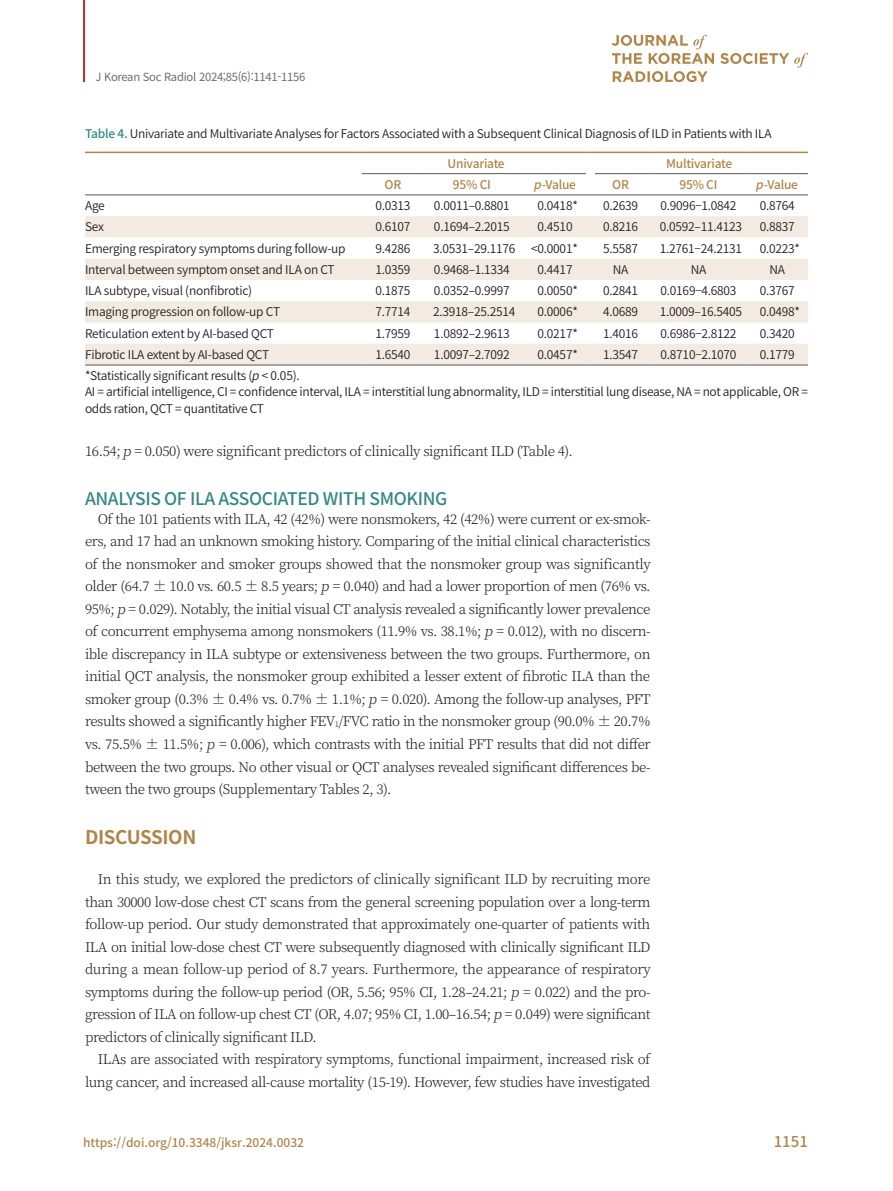
<style>
.page{position:relative;width:893px;height:1191px;background:#fff}
.page>*{position:absolute;margin:0;border:0;box-sizing:border-box;transform-origin:0 0}
.큰제목{font:700 18.75px "Noto Sans CJ Kkr";letter-spacing:-.02em;color:#b08548}
.소제목1{font:500 17.4px "Noto Sans CJ Kkr";letter-spacing:-.02em;color:#328886}
.t1{font:500 15px "Noto Sans CJ Kkr";color:#b08548}
.영문본문{font:300 13.5px/22.5px "Noto Serif CJ Kkr";letter-spacing:-.035em;color:#231f20;text-align:justify}
.표본문{font:600 12px "Noto Sans CJ Kkr";letter-spacing:-.02em;color:#231f20}
.표설명{font:600 12px/16.5px "Noto Sans CJ Kkr";letter-spacing:-.025em;color:#231f20}
.표제목{font:600 12px "Noto Sans CJ Kkr";letter-spacing:-.02em;color:#231f20}
.표본문-2{font:500 12px "Noto Sans CJ Kkr";letter-spacing:-.02em;color:#b08548}
.표본문-3{font:500 12px "Noto Sans CJ Kkr";color:#b08548}
.t2{font:11.25px "Noto Sans CJ Kkr";letter-spacing:-.025em;color:#6c6d70}
.s1{font-weight:500;color:#328886}
.s2{font-style:italic}
.s3{font-size:7.8px}
</style>
<div class="page">
<hr style="left:83px;top:0;width:2px;height:82px;background:#c8242b">
<svg style="left:612px;top:35px;width:196px;height:47px"></svg>
<svg style="left:85px;top:216px;width:723px;height:149px;fill:#f3ebe1"></svg>
<hr style="left:85px;top:152px;width:277px;height:1px;background:#b08548">
<hr style="left:362px;top:152px;width:62px;height:1px;background:#b08548">
<hr style="left:424px;top:152px;width:96px;height:1px;background:#b08548">
<hr style="left:520px;top:152px;width:71px;height:1px;background:#b08548">
<hr style="left:591px;top:152px;width:59px;height:1px;background:#b08548">
<hr style="left:650px;top:152px;width:97px;height:1px;background:#b08548">
<hr style="left:747px;top:152px;width:61px;height:1px;background:#b08548">
<hr style="left:85px;top:365px;width:277px;height:1px;background:#57585a">
<hr style="left:362px;top:365px;width:62px;height:1px;background:#57585a">
<hr style="left:424px;top:365px;width:96px;height:1px;background:#57585a">
<hr style="left:520px;top:365px;width:71px;height:1px;background:#57585a">
<hr style="left:591px;top:365px;width:59px;height:1px;background:#57585a">
<hr style="left:650px;top:365px;width:97px;height:1px;background:#57585a">
<hr style="left:747px;top:365px;width:61px;height:1px;background:#57585a">
<hr style="left:85px;top:195px;width:277px;height:1px;background:#57585a">
<hr style="left:362px;top:173px;width:62px;height:1px;background:#57585a">
<hr style="left:424px;top:173px;width:96px;height:1px;background:#57585a">
<hr style="left:520px;top:173px;width:71px;height:1px;background:#57585a">
<hr style="left:591px;top:173px;width:59px;height:1px;background:#57585a">
<hr style="left:650px;top:173px;width:97px;height:1px;background:#57585a">
<hr style="left:747px;top:173px;width:61px;height:1px;background:#57585a">
<hr style="left:362px;top:195px;width:62px;height:1px;background:#57585a">
<hr style="left:424px;top:195px;width:96px;height:1px;background:#57585a">
<hr style="left:520px;top:195px;width:71px;height:1px;background:#57585a">
<hr style="left:591px;top:195px;width:59px;height:1px;background:#57585a">
<hr style="left:650px;top:195px;width:97px;height:1px;background:#57585a">
<hr style="left:747px;top:195px;width:61px;height:1px;background:#57585a">
<div style="left:586px;top:166px;width:8px;height:15px;background:#fff"></div>
<p class="t2" style="left:96px;top:70px;width:211px">J Korean Soc Radiol 2024;85(6):1141-1156</p>
<p class="표제목" style="left:85px;top:127px;width:688px"><span class="s1">Table 4.</span> Univariate and Multivariate Analyses for Factors Associated with a Subsequent Clinical Diagnosis of ILD in Patients with ILA</p>
<p class="표본문-2" style="left:448px;top:157px;width:59px">Univariate</p>
<p class="표본문-2" style="left:666px;top:157px;width:68px">Multivariate</p>
<p class="표본문-2" style="left:385px;top:178px;width:18px">OR</p>
<p class="표본문-2" style="left:453px;top:178px;width:39px">95% CI</p>
<p class="표본문-2" style="left:534px;top:178px;width:44px"><span class="s2">p</span>-Value</p>
<p class="표본문-2" style="left:612px;top:178px;width:18px">OR</p>
<p class="표본문-2" style="left:680px;top:178px;width:39px">95% CI</p>
<p class="표본문-2" style="left:756px;top:178px;width:44px"><span class="s2">p</span>-Value</p>
<p class="표본문" style="left:85px;top:199px;width:21px">Age</p>
<p class="표본문" style="left:375px;top:199px;width:36px">0.0313</p>
<p class="표본문" style="left:434px;top:199px;width:77px">0.0011–0.8801</p>
<p class="표본문" style="left:538px;top:199px;width:42px">0.0418*</p>
<p class="표본문" style="left:603px;top:199px;width:36px">0.2639</p>
<p class="표본문" style="left:661px;top:199px;width:77px">0.9096–1.0842</p>
<p class="표본문" style="left:760px;top:199px;width:36px">0.8764</p>
<p class="표본문" style="left:85px;top:220px;width:20px">Sex</p>
<p class="표본문" style="left:375px;top:220px;width:36px">0.6107</p>
<p class="표본문" style="left:434px;top:220px;width:77px">0.1694–2.2015</p>
<p class="표본문" style="left:538px;top:220px;width:36px">0.4510</p>
<p class="표본문" style="left:603px;top:220px;width:36px">0.8216</p>
<p class="표본문" style="left:660px;top:220px;width:84px">0.0592–11.4123</p>
<p class="표본문" style="left:760px;top:220px;width:36px">0.8837</p>
<p class="표본문" style="left:85px;top:241px;width:262px">Emerging respiratory symptoms during follow-up</p>
<p class="표본문" style="left:375px;top:241px;width:36px">9.4286</p>
<p class="표본문" style="left:433px;top:241px;width:84px">3.0531–29.1176</p>
<p class="표본문" style="left:531px;top:241px;width:48px">&lt;0.0001*</p>
<p class="표본문" style="left:603px;top:241px;width:36px">5.5587</p>
<p class="표본문" style="left:660px;top:241px;width:84px">1.2761–24.2131</p>
<p class="표본문" style="left:760px;top:241px;width:42px">0.0223*</p>
<p class="표본문" style="left:85px;top:263px;width:251px">Interval between symptom onset and ILA on CT</p>
<p class="표본문" style="left:375px;top:263px;width:36px">1.0359</p>
<p class="표본문" style="left:434px;top:263px;width:77px">0.9468–1.1334</p>
<p class="표본문" style="left:538px;top:263px;width:36px">0.4417</p>
<p class="표본문" style="left:613px;top:263px;width:17px">NA</p>
<p class="표본문" style="left:691px;top:263px;width:17px">NA</p>
<p class="표본문" style="left:769px;top:263px;width:17px">NA</p>
<p class="표본문" style="left:85px;top:284px;width:169px">ILA subtype, visual (nonfibrotic)</p>
<p class="표본문" style="left:375px;top:284px;width:36px">0.1875</p>
<p class="표본문" style="left:434px;top:284px;width:77px">0.0352–0.9997</p>
<p class="표본문" style="left:538px;top:284px;width:42px">0.0050*</p>
<p class="표본문" style="left:603px;top:284px;width:36px">0.2841</p>
<p class="표본문" style="left:661px;top:284px;width:77px">0.0169–4.6803</p>
<p class="표본문" style="left:760px;top:284px;width:36px">0.3767</p>
<p class="표본문" style="left:85px;top:305px;width:197px">Imaging progression on follow-up CT</p>
<p class="표본문" style="left:375px;top:305px;width:36px">7.7714</p>
<p class="표본문" style="left:433px;top:305px;width:84px">2.3918–25.2514</p>
<p class="표본문" style="left:538px;top:305px;width:42px">0.0006*</p>
<p class="표본문" style="left:603px;top:305px;width:36px">4.0689</p>
<p class="표본문" style="left:660px;top:305px;width:84px">1.0009–16.5405</p>
<p class="표본문" style="left:760px;top:305px;width:42px">0.0498*</p>
<p class="표본문" style="left:85px;top:326px;width:190px">Reticulation extent by AI-based QCT</p>
<p class="표본문" style="left:375px;top:326px;width:36px">1.7959</p>
<p class="표본문" style="left:434px;top:326px;width:77px">1.0892–2.9613</p>
<p class="표본문" style="left:538px;top:326px;width:42px">0.0217*</p>
<p class="표본문" style="left:603px;top:326px;width:36px">1.4016</p>
<p class="표본문" style="left:661px;top:326px;width:77px">0.6986–2.8122</p>
<p class="표본문" style="left:760px;top:326px;width:36px">0.3420</p>
<p class="표본문" style="left:85px;top:348px;width:186px">Fibrotic ILA extent by AI-based QCT</p>
<p class="표본문" style="left:375px;top:348px;width:36px">1.6540</p>
<p class="표본문" style="left:434px;top:348px;width:77px">1.0097–2.7092</p>
<p class="표본문" style="left:538px;top:348px;width:42px">0.0457*</p>
<p class="표본문" style="left:603px;top:348px;width:36px">1.3547</p>
<p class="표본문" style="left:661px;top:348px;width:77px">0.8710–2.1070</p>
<p class="표본문" style="left:760px;top:348px;width:36px">0.1779</p>
<p class="표설명" style="left:85px;top:367px;width:216px">*Statistically significant results (<span class="s2">p</span>&lt; 0.05).</p>
<p class="표설명" style="left:85px;top:384px;width:724px">AI = artificial intelligence, CI = confidence interval, ILA = interstitial lung abnormality, ILD = interstitial lung disease, NA = not applicable, OR = odds ration, QCT = quantitative CT</p>
<p class="영문본문" style="left:85px;top:440px;width:489px">16.54; <span class="s2">p</span>= 0.050) were significant predictors of clinically significant ILD (Table 4).</p>
<p class="소제목1" style="left:85px;top:488px;width:364px">ANALYSIS OF ILA ASSOCIATED WITH SMOKING</p>
<p class="영문본문" style="left:85px;top:508px;width:567px;text-indent:13px">Of the 101 patients with ILA, 42 (42%) were nonsmokers, 42 (42%) were current or ex-smok&shy;ers, and 17 had an unknown smoking history. Comparing of the initial clinical characteristics of the nonsmoker and smoker groups showed that the nonsmoker group was significantly older (64.7 ± 10.0 vs. 60.5 ± 8.5 years; <span class="s2">p</span>= 0.040) and had a lower proportion of men (76% vs.<br>95%; <span class="s2">p</span>= 0.029). Notably, the initial visual CT analysis revealed a significantly lower prevalence of concurrent emphysema among nonsmokers (11.9% vs. 38.1%; <span class="s2">p</span>= 0.012), with no discern&shy;ible discrepancy in ILA subtype or extensiveness between the two groups. Furthermore, on initial QCT analysis, the nonsmoker group exhibited a lesser extent of fibrotic ILA than the smoker group (0.3% ± 0.4% vs. 0.7% ± 1.1%; <span class="s2">p</span>= 0.020). Among the follow-up analyses, PFT results showed a significantly higher FEV<span class="s3">1</span>/FVC ratio in the nonsmoker group (90.0% ± 20.7% vs. 75.5% ± 11.5%; <span class="s2">p</span>= 0.006), which contrasts with the initial PFT results that did not differ between the two groups. No other visual or QCT analyses revealed significant differences be&shy;tween the two groups (Supplementary Tables 2, 3).</p>
<p class="큰제목" style="left:85px;top:826px;width:113px">DISCUSSION</p>
<p class="영문본문" style="left:85px;top:868px;width:567px;text-indent:13px">In this study, we explored the predictors of clinically significant ILD by recruiting more than 30000 low-dose chest CT scans from the general screening population over a long-term follow-up period. Our study demonstrated that approximately one-quarter of patients with ILA on initial low-dose chest CT were subsequently diagnosed with clinically significant ILD during a mean follow-up period of 8.7 years. Furthermore, the appearance of respiratory symptoms during the follow-up period (OR, 5.56; 95% CI, 1.28–24.21; <span class="s2">p</span>= 0.022) and the pro&shy;gression of ILA on follow-up chest CT (OR, 4.07; 95% CI, 1.00–16.54; <span class="s2">p</span>= 0.049) were significant predictors of clinically significant ILD.</p>
<p class="영문본문" style="left:85px;top:1048px;width:567px;text-align:right">ILAs are associated with respiratory symptoms, functional impairment, increased risk of lung cancer, and increased all-cause mortality (15-19). However, few studies have investigated</p>
<p class="표본문-3" style="left:83px;top:1135px;width:222px">https://doi.org/10.3348/jksr.2024.0032</p>
<p class="t1" style="left:774px;top:1132px;width:36px">1151</p>
</div>
